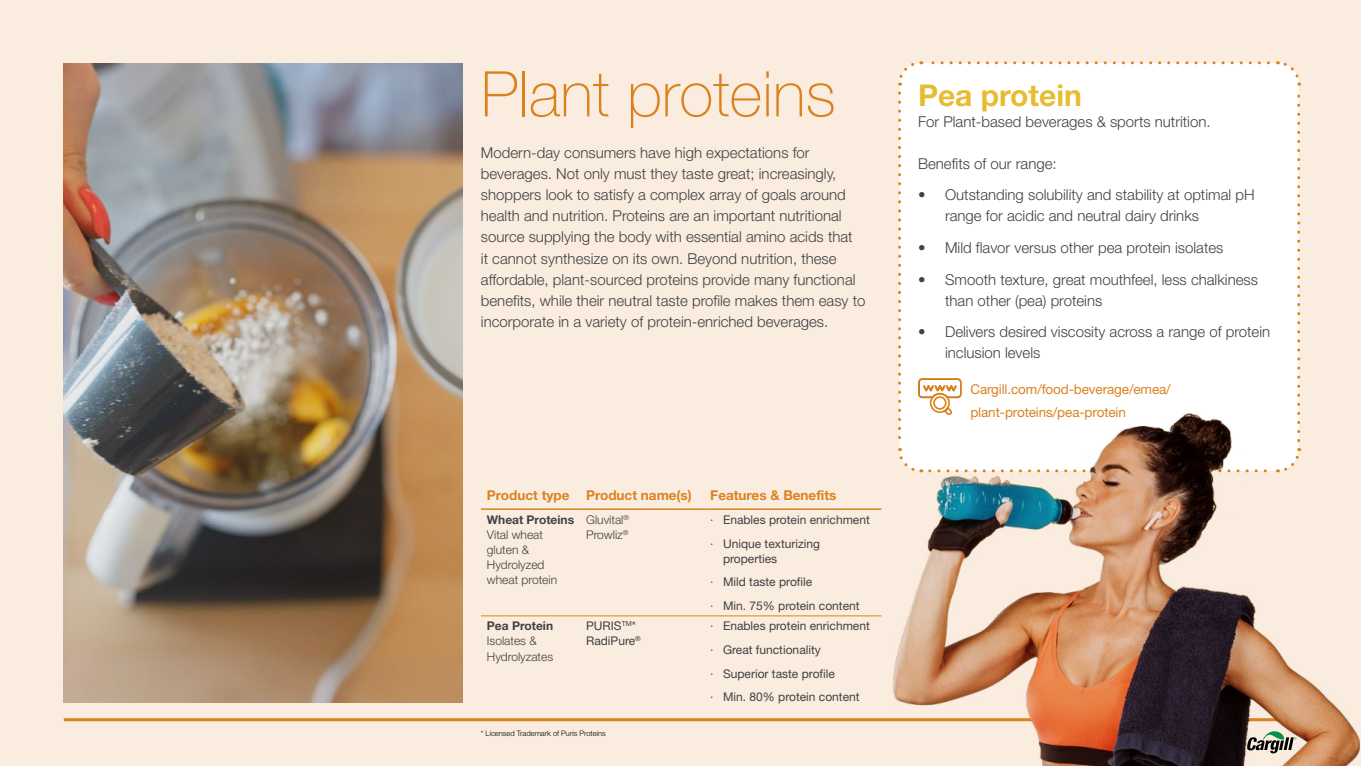
<style>
.page{position:relative;width:1361px;height:766px;background:#fff}
.page>*{position:absolute;margin:0;border:0;box-sizing:border-box;transform-origin:0 0}
.t1{font:100 63px "Helvetica Neue LT Std";color:#db821f}
.t2{font:700 30px "Helvetica Neue LT Std";color:#e8bc31}
.t3{font:300 15px/21px "Helvetica Neue LT Std";color:#414042}
.t4{font:13.5px/23.2px "Helvetica Neue LT Std";letter-spacing:-.01em;color:#db821f}
.t5{font:700 13.5px "Helvetica Neue LT Std";color:#db821f}
.t6{font:12px/23.5px "Helvetica Neue LT Std";color:#414042}
.t7{font:300 12px/15px "Helvetica Neue LT Std";color:#414042}
.t8{font:700 12px "Helvetica Neue LT Std";color:#414042}
.t9{font:300 7.5px "Helvetica Neue LT Std";color:#000}
.s1{font-weight:300}
</style>
<div class="page">
<div style="left:0;top:0;width:1361px;height:765px;background:#faeddf"></div>
<hr style="left:64px;top:718px;width:1233px;height:3px;background:#db821f">
<img style="left:64px;top:64px;width:399px;height:638px">
<hr style="left:481px;top:508px;width:99px;height:1px;background:#db821f">
<hr style="left:580px;top:508px;width:124px;height:1px;background:#db821f">
<hr style="left:704px;top:508px;width:177px;height:1px;background:#db821f">
<hr style="left:481px;top:615px;width:99px;height:1px;background:#db821f">
<hr style="left:580px;top:615px;width:124px;height:1px;background:#db821f">
<hr style="left:704px;top:615px;width:177px;height:1px;background:#db821f">
<div style="left:898px;top:61px;width:403px;height:332px;background:#fff"></div>
<img style="left:871px;top:393px;width:489px;height:372px">
<h1 class="t1" style="left:481px;top:58px;width:356px">Plant proteins</h1>
<p class="t3" style="left:481px;top:142px;width:386px">Modern-day consumers have high expectations for beverages. Not only must they taste great; increasingly, shoppers look to satisfy a complex array of goals around health and nutrition. Proteins are an important nutritional source supplying the body with essential amino acids that<br>it cannot synthesize on its own. Beyond nutrition, these affordable, plant-sourced proteins provide many functional benefits, while their neutral taste profile makes them easy to incorporate in a variety of protein-enriched beverages.</p>
<p class="t5" style="left:487px;top:486px;width:206px">Product type Product name(s)</p>
<p class="t5" style="left:710px;top:486px;width:128px">Features &amp; Benefits</p>
<p class="t8" style="left:487px;top:512px;width:89px">Wheat Proteins</p>
<p class="t7" style="left:487px;top:527px;width:72px">Vital wheat gluten &amp;<br>Hydrolyzed wheat protein</p>
<p class="t7" style="left:586px;top:512px;width:44px">Gluvital<sup>®<br></sup>Prowliz<sup>®</sup></p>
<p class="t6" style="left:710px;top:508px;width:161px"><span class="s1">∙</span> Enables protein enrichment <span class="s1">∙</span> Unique texturizing</p>
<p class="t6" style="left:710px;top:546px;width:151px;text-indent:13px">properties<br><span class="s1">∙</span> Mild taste profile<br><span class="s1">∙</span> Min. 75% protein content</p>
<p class="t8" style="left:487px;top:618px;width:68px">Pea Protein</p>
<p class="t7" style="left:487px;top:633px;width:68px">Isolates &amp;<br>Hydrolyzates</p>
<p class="t6" style="left:586px;top:618px;width:56px;line-height:15px">PURIS<sup>TM</sup>*<br>RadiPure<sup>®</sup></p>
<p class="t6" style="left:710px;top:614px;width:161px"><span class="s1">∙</span> Enables protein enrichment <span class="s1">∙</span> Great functionality<br><span class="s1">∙</span> Superior taste profile<br><span class="s1">∙</span> Min. 80% protein content</p>
<p class="t9" style="left:481px;top:728px;width:126px">* Licensed Trademark of Puris Proteins</p>
<h2 class="t2" style="left:918px;top:77px;width:165px">Pea protein</h2>
<p class="t3" style="left:918px;top:111px;width:294px">For Plant-based beverages &amp; sports nutrition.</p>
<p class="t3" style="left:918px;top:153px;width:140px">Benefits of our range:</p>
<p class="t3" style="left:945px;top:184px;width:311px;text-indent:-27px">• Outstanding solubility and stability at optimal pH range for acidic and neutral dairy drinks</p>
<p class="t3" style="left:918px;top:237px;width:307px">• Mild flavor versus other pea protein isolates</p>
<p class="t3" style="left:945px;top:268px;width:314px;text-indent:-27px">• Smooth texture, great mouthfeel, less chalkiness than other (pea) proteins</p>
<p class="t3" style="left:945px;top:321px;width:327px;text-indent:-27px">• Delivers desired viscosity across a range of protein inclusion levels</p>
<p class="t4" style="left:970px;top:377px;width:202px">Cargill.com/food-beverage/emea/ plant-proteins/pea-protein</p>
</div>
